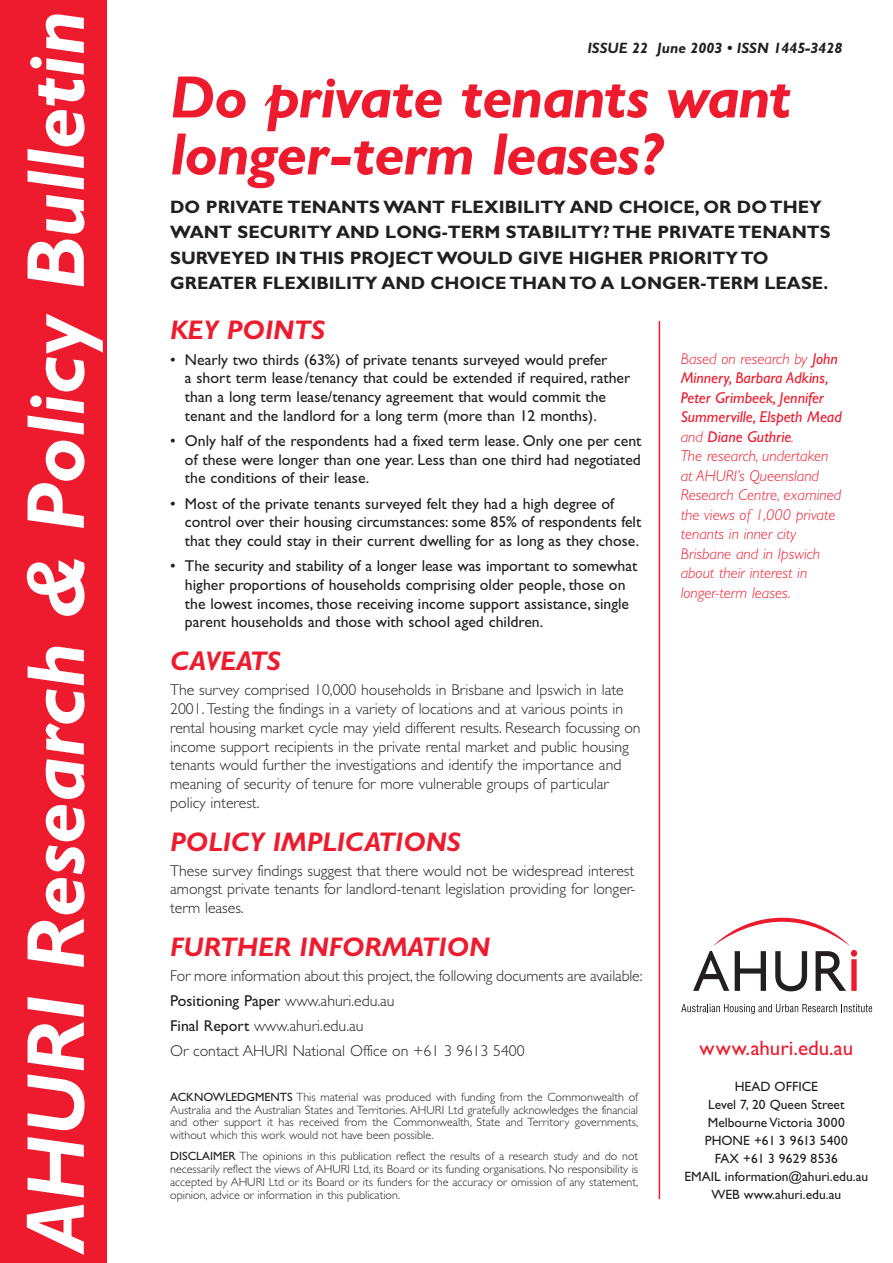
<style>
.page{position:relative;width:893px;height:1263px;background:#fff}
.page>*{position:absolute;margin:0;border:0;box-sizing:border-box;transform-origin:0 0}
.t1{font:italic 700 82.5px "Gill Sans";color:#fff}
.t2{font:italic 700 60px/57px "Gill Sans";letter-spacing:-.02em;color:#ed1b2d}
.t3{font:italic 700 27px "Gill Sans";color:#ed1b2d}
.t4{font:21px "Gill Sans";color:#ed1b2d}
.t5{font:700 18px/25.5px "Gill Sans";color:#231f20}
.t6{font:15.75px/18.8px "Gill Sans";color:#231f20}
.t7{font:300 15.75px/18.8px "Gill Sans";color:#231f20}
.t8{font:italic 300 15.75px/19.5px "Gill Sans";color:#ed1b2d}
.t9{font:italic 700 15px "Gill Sans";color:#231f20}
.t10{font:13.5px/18px "Gill Sans";color:#231f20;text-align:center}
.t11{font:300 12px/12.8px "Gill Sans";color:#231f20;text-align:justify}
.s1{font-weight:400}
</style>
<div class="page">
<div style="left:0;top:0;width:106px;height:1263px;background:#ed1b2d"></div>
<svg style="left:693px;top:918px;width:164px;height:73px"></svg>
<svg style="left:681px;top:1004px;width:191px;height:10px"></svg>
<hr style="left:658px;top:321px;width:2px;height:878px;background:#ed1b2d">
<h1 class="t1" style="left:28px;top:1253px;width:1244px;rotate:-90deg">AHURI Research &amp; Policy Bulletin</h1>
<p class="t9" style="left:587px;top:43px;width:256px">ISSUE 22 June 2003 • ISSN 1445-3428</p>
<h2 class="t2" style="left:170px;top:75px;width:622px">Do private tenants want longer-term leases?</h2>
<p class="t5" style="left:170px;top:196px;width:662px">DO PRIVATE TENANTS WANT FLEXIBILITY AND CHOICE, OR DO THEY WANT SECURITY AND LONG-TERM STABILITY? THE PRIVATE TENANTS SURVEYED IN THIS PROJECT WOULD GIVE HIGHER PRIORITY TO GREATER FLEXIBILITY AND CHOICE THAN TO A LONGER-TERM LEASE.</p>
<h3 class="t3" style="left:170px;top:321px;width:156px">KEY POINTS</h3>
<p class="t6" style="left:185px;top:352px;width:447px;text-indent:-15px">• Nearly two thirds (63%) of private tenants surveyed would prefer<br>a short term lease/tenancy that could be extended if required, rather than a long term lease/tenancy agreement that would commit the tenant and the landlord for a long term (more than 12 months).</p>
<p class="t6" style="left:185px;top:433px;width:458px;text-align:justify;text-indent:-15px">• Only half of the respondents had a fixed term lease. Only one per cent of these were longer than one year. Less than one third had negotiated the conditions of their lease.</p>
<p class="t6" style="left:185px;top:496px;width:458px;text-indent:-15px">• Most of the private tenants surveyed felt they had a high degree of control over their housing circumstances: some 85% of respondents felt that they could stay in their current dwelling for as long as they chose.</p>
<p class="t6" style="left:185px;top:558px;width:454px;text-indent:-15px">• The security and stability of a longer lease was important to somewhat higher proportions of households comprising older people, those on the lowest incomes, those receiving income support assistance, single parent households and those with school aged children.</p>
<h3 class="t3" style="left:170px;top:652px;width:112px">CAVEATS</h3>
<p class="t7" style="left:170px;top:682px;width:472px">The survey comprised 10,000 households in Brisbane and Ipswich in late 2001. Testing the findings in a variety of locations and at various points in rental housing market cycle may yield different results. Research focussing on income support recipients in the private rental market and public housing tenants would further the investigations and identify the importance and meaning of security of tenure for more vulnerable groups of particular policy interest.</p>
<h3 class="t3" style="left:170px;top:832px;width:292px">POLICY IMPLICATIONS</h3>
<p class="t7" style="left:170px;top:863px;width:467px;text-align:justify">These survey findings suggest that there would not be widespread interest amongst private tenants for landlord-tenant legislation providing for longer&shy;term leases.</p>
<h3 class="t3" style="left:170px;top:938px;width:321px">FURTHER INFORMATION</h3>
<p class="t7" style="left:170px;top:965px;width:474px;line-height:25.2px">For more information about this project, the following documents are available:<br><span class="s1">Positioning Paper</span> www.ahuri.edu.au<br><span class="s1">Final Report</span> www.ahuri.edu.au<br>Or contact AHURI National Office on +61 3 9613 5400</p>
<p class="t11" style="left:170px;top:1092px;width:469px"><span class="s1">ACKNOWLEDGMENTS</span> This material was produced with funding from the Commonwealth of Australia and the Australian States and Territories. AHURI Ltd gratefully acknowledges the financial and other support it has received from the Commonwealth, State and Territory governments, without which this work would not have been possible.</p>
<p class="t11" style="left:170px;top:1151px;width:469px"><span class="s1">DISCLAIMER</span> The opinions in this publication reflect the results of a research study and do not necessarily reflect the views of AHURI Ltd, its Board or its funding organisations. No responsibility is accepted by AHURI Ltd or its Board or its funders for the accuracy or omission of any statement, opinion, advice or information in this publication.</p>
<p class="t8" style="left:680px;top:350px;width:162px">Based on research by <span class="s1">John<br>Minnery, Barbara Adkins,<br>Peter Grimbeek, Jennifer<br>Summerville, Elspeth Mead </span>and <span class="s1">Diane Guthrie</span>.<br>The research, undertaken at AHURI’s Queensland<br>Research Centre, examined the views of 1,000 private tenants in inner city<br>Brisbane and in Ipswich about their interest in longer-term leases.</p>
<h3 class="t4" style="left:699px;top:1041px;width:155px">www.ahuri.edu.au</h3>
<p class="t10" style="left:684px;top:1079px;width:185px">HEAD OFFICE<br>Level 7, 20 Queen Street<br>Melbourne Victoria 3000<br>PHONE +61 3 9613 5400<br>FAX +61 3 9629 8536<br>EMAIL information@ahuri.edu.au<br>WEB www.ahuri.edu.au</p>
</div>
